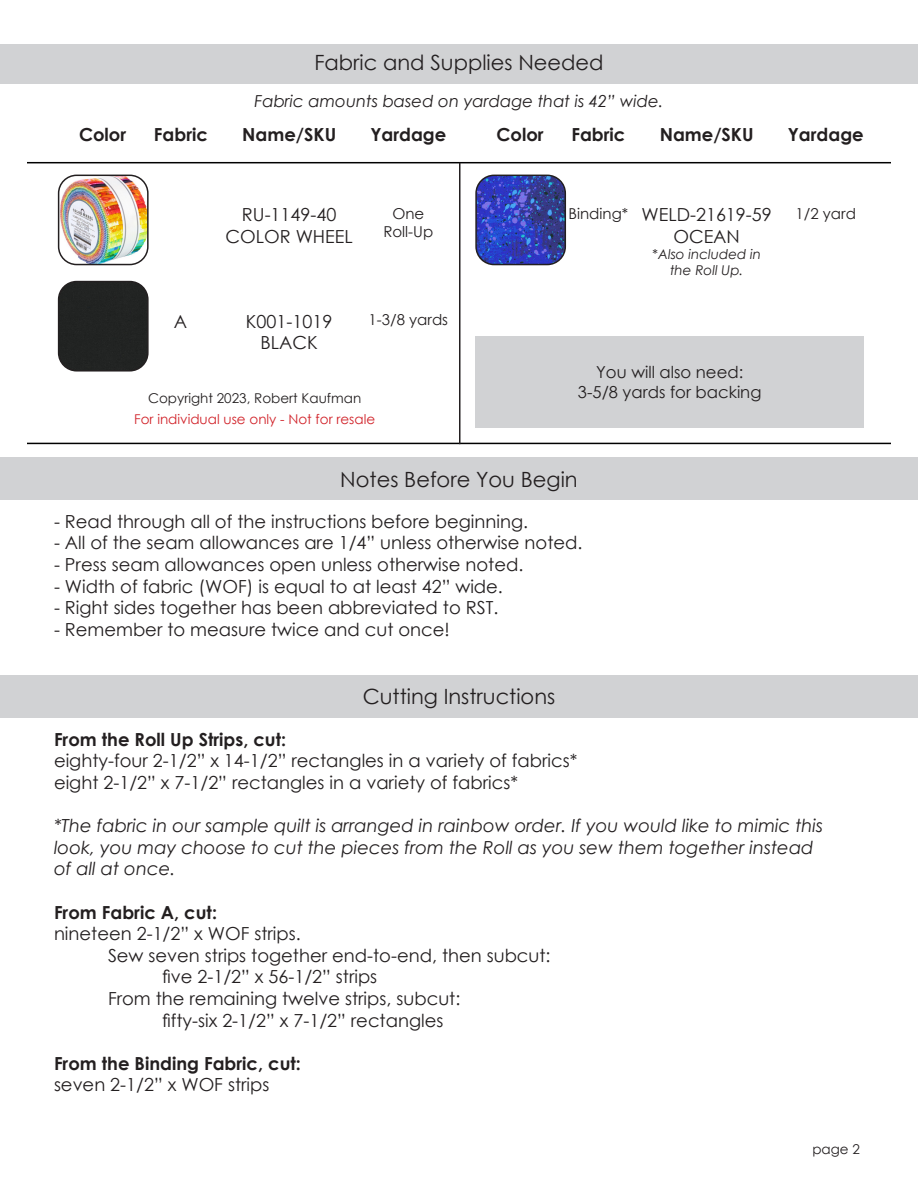
<style>
.page{position:relative;width:918px;height:1188px;background:#fff}
.page>*{position:absolute;margin:0;border:0;box-sizing:border-box;transform-origin:0 0}
.t1{font:21px "Century Gothic";color:#231f20}
.Basic_Copy{font:18px "Century Gothic";color:#231f20}
.Notes_Before_You_Beg{font:18px "Century Gothic";color:#231f20}
.Basic_Copy-2{font:italic 18px/21.6px "Century Gothic";color:#231f20}
.Subheader{font:700 18px "Century Gothic";color:#231f20}
.Fabric_SKU_Box{font:18px "Century Gothic";color:#231f20}
.Fabric_Letter_Labels{font:18px "Century Gothic";color:#231f20}
.t2{font:italic 16.5px "Century Gothic";color:#231f20}
.Bonus_Supplies_Box{font:16.5px "Century Gothic";color:#231f20}
.Yardage_Box{font:15px/18px "Century Gothic";color:#231f20;text-align:center}
.Fabric_Copyright_Box{font:13.5px "Century Gothic";color:#d1232a}
.Fabric_Copyright_Box-2{font:13.5px "Century Gothic";color:#231f20}
.t3{font:italic 13.5px/16.2px "Century Gothic";color:#231f20;text-align:center}
</style>
<div class="page">
<div style="left:0;top:44px;width:918px;height:40px;background:#d1d2d4"></div>
<hr style="left:27px;top:162px;width:864px;height:1px;background:#000">
<hr style="left:27px;top:443px;width:864px;height:1px;background:#000">
<hr style="left:459px;top:163px;width:1px;height:281px;background:#231f20">
<img style="left:59px;top:175px;width:87px;height:90px">
<div style="left:58px;top:175px;width:91px;height:90px;border:2px solid #231f20;border-radius:18px"></div>
<img style="left:478px;top:175px;width:87px;height:90px">
<div style="left:475px;top:175px;width:91px;height:90px;border:2px solid #231f20;border-radius:18px"></div>
<div style="left:59px;top:282px;width:87px;height:87px;background:#212322"></div>
<div style="left:58px;top:281px;width:91px;height:91px;border:2px solid #231f20;border-radius:18px"></div>
<div style="left:475px;top:336px;width:389px;height:91px;background:#d1d2d4"></div>
<div style="left:0;top:458px;width:918px;height:42px;background:#d1d2d4"></div>
<div style="left:0;top:675px;width:918px;height:42px;background:#d1d2d4"></div>
<p class="t1" style="left:314px;top:47px;width:291px">Fabric and Supplies Needed</p>
<p class="t2" style="left:254px;top:90px;width:411px">Fabric amounts based on yardage that is 42” wide.</p>
<p class="Subheader" style="left:79px;top:121px;width:49px">Color</p>
<p class="Subheader" style="left:154px;top:121px;width:55px">Fabric</p>
<p class="Subheader" style="left:242px;top:121px;width:95px">Name/SKU</p>
<p class="Subheader" style="left:370px;top:121px;width:77px">Yardage</p>
<p class="Subheader" style="left:497px;top:121px;width:49px">Color</p>
<p class="Subheader" style="left:571px;top:121px;width:55px">Fabric</p>
<p class="Subheader" style="left:660px;top:121px;width:95px">Name/SKU</p>
<p class="Subheader" style="left:788px;top:121px;width:77px">Yardage</p>
<p class="Fabric_Letter_Labels" style="left:174px;top:309px;width:15px">A</p>
<p class="Fabric_SKU_Box" style="left:242px;top:202px;width:96px">RU-1149-40</p>
<p class="Fabric_SKU_Box" style="left:226px;top:224px;width:129px">COLOR WHEEL</p>
<p class="Basic_Copy" style="left:246px;top:309px;width:88px">K001-1019</p>
<p class="Basic_Copy" style="left:261px;top:330px;width:59px">BLACK</p>
<p class="Yardage_Box" style="left:569px;top:205px;width:61px">Binding*</p>
<p class="Yardage_Box" style="left:383px;top:205px;width:51px">One<br>Roll-Up</p>
<p class="Yardage_Box" style="left:796px;top:205px;width:62px">1/2 yard</p>
<p class="Basic_Copy" style="left:641px;top:202px;width:132px">WELD-21619-59</p>
<p class="Basic_Copy" style="left:673px;top:224px;width:68px">OCEAN</p>
<p class="t3" style="left:652px;top:246px;width:110px">*Also included in the Roll Up.</p>
<p class="Yardage_Box" style="left:369px;top:311px;width:81px">1-3/8 yards</p>
<p class="Fabric_Copyright_Box-2" style="left:148px;top:388px;width:215px">Copyright 2023, Robert Kaufman</p>
<p class="Fabric_Copyright_Box" style="left:134px;top:409px;width:243px">For individual use only - Not for resale</p>
<p class="Bonus_Supplies_Box" style="left:596px;top:360px;width:149px">You will also need:</p>
<p class="Bonus_Supplies_Box" style="left:578px;top:380px;width:185px">3-5/8 yards for backing</p>
<p class="t1" style="left:340px;top:464px;width:239px">Notes Before You Begin</p>
<p class="Notes_Before_You_Beg" style="left:54px;top:509px;width:476px">- Read through all of the instructions before beginning.</p>
<p class="Notes_Before_You_Beg" style="left:54px;top:530px;width:530px">- All of the seam allowances are 1/4” unless otherwise noted.</p>
<p class="Notes_Before_You_Beg" style="left:54px;top:552px;width:471px">- Press seam allowances open unless otherwise noted.</p>
<p class="Notes_Before_You_Beg" style="left:54px;top:574px;width:450px">- Width of fabric (WOF) is equal to at least 42” wide.</p>
<p class="Notes_Before_You_Beg" style="left:54px;top:595px;width:446px">- Right sides together has been abbreviated to RST.</p>
<p class="Notes_Before_You_Beg" style="left:54px;top:617px;width:397px">- Remember to measure twice and cut once!</p>
<p class="t1" style="left:363px;top:682px;width:194px">Cutting Instructions</p>
<p class="Subheader" style="left:54px;top:726px;width:234px">From the Roll Up Strips, cut:</p>
<p class="Basic_Copy" style="left:54px;top:748px;width:525px">eighty-four 2-1/2” x 14-1/2” rectangles in a variety of fabrics*</p>
<p class="Basic_Copy" style="left:54px;top:770px;width:466px">eight 2-1/2” x 7-1/2” rectangles in a variety of fabrics*</p>
<p class="Basic_Copy-2" style="left:54px;top:815px;width:771px">*The fabric in our sample quilt is arranged in rainbow order. If you would like to mimic this look, you may choose to cut the pieces from the Roll as you sew them together instead of all at once.</p>
<p class="Subheader" style="left:54px;top:898px;width:165px">From Fabric A, cut:</p>
<p class="Basic_Copy" style="left:54px;top:921px;width:248px">nineteen 2-1/2” x WOF strips.</p>
<p class="Basic_Copy" style="left:108px;top:943px;width:444px">Sew seven strips together end-to-end, then subcut:</p>
<p class="Basic_Copy" style="left:162px;top:964px;width:217px">five 2-1/2” x 56-1/2” strips</p>
<p class="Basic_Copy" style="left:108px;top:986px;width:354px">From the remaining twelve strips, subcut:</p>
<p class="Basic_Copy" style="left:162px;top:1007px;width:283px">fifty-six 2-1/2” x 7-1/2” rectangles</p>
<p class="Subheader" style="left:54px;top:1050px;width:248px">From the Binding Fabric, cut:</p>
<p class="Basic_Copy" style="left:54px;top:1072px;width:217px">seven 2-1/2” x WOF strips</p>
<p class="Fabric_Copyright_Box-2" style="left:812px;top:1140px;width:49px">page 2</p>
</div>
